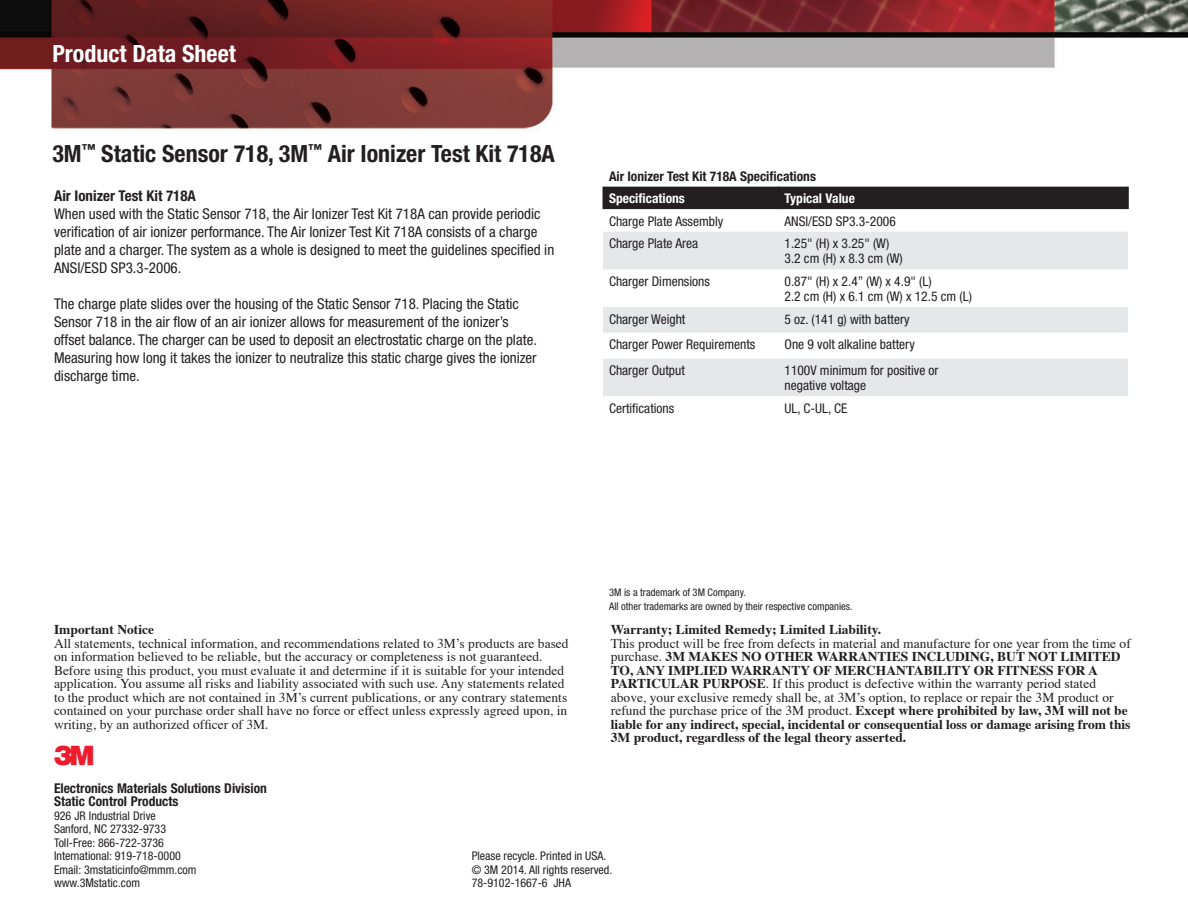
<style>
.page{position:relative;width:1188px;height:918px;background:#fff}
.page>*{position:absolute;margin:0;border:0;box-sizing:border-box;transform-origin:0 0}
.t1{font:27px "Logo 3 Mv 3 tt";color:#ee1b2d}
.t2{font:700 condensed 23.7px "Helvetica Neue";color:#231f20}
.t3{font:700 condensed 23.7px "Helvetica Neue";color:#fff}
.t4{font:condensed 14.85px/18px "Helvetica Neue";color:#231f20}
.t5{font:700 condensed 14.85px "Helvetica Neue";color:#231f20}
.t6{font:700 13.5px/13.5px "Times";color:#231f20}
.t7{font:13.5px/13.5px "Times";color:#231f20}
.t8{font:condensed 13.5px "Helvetica Neue";color:#231f20}
.t9{font:700 condensed 13.5px/13.5px "Helvetica Neue";color:#231f20}
.t10{font:condensed 13.35px/15px "Helvetica Neue";color:#231f20}
.t11{font:700 condensed 13.35px "Helvetica Neue";color:#231f20}
.t12{font:700 condensed 13.35px "Helvetica Neue";color:#fff}
.t13{font:condensed 12px/13.5px "Helvetica Neue";color:#231f20}
.t14{font:condensed 10.5px/13.8px "Helvetica Neue";color:#231f20}
.s1{font-weight:400}
</style>
<div class="page">
<img style="left:0;top:0;width:1188px;height:129px">
<svg style="left:603px;top:232px;width:525px;height:164px;fill:#e6e7e9"></svg>
<svg style="left:603px;top:333px;width:525px;height:25px"></svg>
<hr style="left:1127px;top:187px;width:2px;height:22px;background:#231f20">
<div style="left:603px;top:187px;width:524px;height:22px;background:#231f20"></div>
<h2 class="t3" style="left:52px;top:39px;width:185px">Product Data Sheet</h2>
<h2 class="t2" style="left:52px;top:139px;width:504px">3M<sup>™</sup> Static Sensor 718, 3M<sup>™</sup> Air Ionizer Test Kit 718A</h2>
<p class="t5" style="left:54px;top:187px;width:144px">Air Ionizer Test Kit 718A</p>
<p class="t4" style="left:54px;top:204px;width:502px">When used with the Static Sensor 718, the Air Ionizer Test Kit 718A can provide periodic verification of air ionizer performance. The Air Ionizer Test Kit 718A consists of a charge plate and a charger. The system as a whole is designed to meet the guidelines specified in ANSI/ESD SP3.3-2006.</p>
<p class="t4" style="left:54px;top:294px;width:484px">The charge plate slides over the housing of the Static Sensor 718. Placing the Static Sensor 718 in the air flow of an air ionizer allows for measurement of the ionizer’s offset balance. The charger can be used to deposit an electrostatic charge on the plate.<br>Measuring how long it takes the ionizer to neutralize this static charge gives the ionizer discharge time.</p>
<p class="t11" style="left:609px;top:168px;width:208px">Air Ionizer Test Kit 718A Specifications</p>
<p class="t12" style="left:609px;top:190px;width:77px">Specifications</p>
<p class="t12" style="left:785px;top:190px;width:72px">Typical Value</p>
<p class="t10" style="left:609px;top:213px;width:116px">Charge Plate Assembly</p>
<p class="t10" style="left:785px;top:213px;width:113px">ANSI/ESD SP3.3-2006</p>
<p class="t8" style="left:609px;top:236px;width:91px">Charge Plate Area</p>
<p class="t10" style="left:785px;top:236px;width:120px">1.25" (H) x 3.25" (W)<br>3.2 cm (H) x 8.3 cm (W)</p>
<p class="t10" style="left:609px;top:274px;width:102px">Charger Dimensions</p>
<p class="t10" style="left:785px;top:274px;width:189px">0.87" (H) x 2.4” (W) x 4.9" (L)<br>2.2 cm (H) x 6.1 cm (W) x 12.5 cm (L)</p>
<p class="t8" style="left:609px;top:311px;width:78px">Charger Weight</p>
<p class="t10" style="left:785px;top:311px;width:127px">5 oz. (141 g) with battery</p>
<p class="t8" style="left:609px;top:337px;width:148px">Charger Power Requirements</p>
<p class="t8" style="left:785px;top:337px;width:132px">One 9 volt alkaline battery</p>
<p class="t8" style="left:609px;top:363px;width:77px">Charger Output</p>
<p class="t10" style="left:785px;top:363px;width:156px">1100V minimum for positive or negative voltage</p>
<p class="t10" style="left:609px;top:400px;width:67px">Certifications</p>
<p class="t10" style="left:785px;top:400px;width:64px">UL, C-UL, CE</p>
<p class="t14" style="left:609px;top:585px;width:245px">3M is a trademark of 3M Company.<br>All other trademarks are owned by their respective companies.</p>
<p class="t6" style="left:54px;top:624px;width:102px">Important Notice</p>
<p class="t7" style="left:54px;top:637px;width:516px">All statements, technical information, and recommendations related to 3M’s products are based on information believed to be reliable, but the accuracy or completeness is not guaranteed.<br>Before using this product, you must evaluate it and determine if it is suitable for your intended application. You assume all risks and liability associated with such use. Any statements related to the product which are not contained in 3M’s current publications, or any contrary statements contained on your purchase order shall have no force or effect unless expressly agreed upon, in writing, by an authorized officer of 3M.</p>
<p class="t6" style="left:611px;top:624px;width:272px">Warranty; Limited Remedy; Limited Liability.</p>
<p class="t6" style="left:611px;top:637px;width:521px"><span class="s1">This product will be free from defects in material and manufacture for one year from the time of purchase.</span> 3M MAKES NO OTHER WARRANTIES INCLUDING, BUT NOT LIMITED TO, ANY IMPLIED WARRANTY OF MERCHANTABILITY OR FITNESS FOR A PARTICULAR PURPOSE<span class="s1">. If this product is defective within the warranty period stated above, your exclusive remedy shall be, at 3M’s option, to replace or repair the 3M product or refund the purchase price of the 3M product.</span> Except where prohibited by law, 3M will not be liable for any indirect, special, incidental or consequential loss or damage arising from this 3M product, regardless of the legal theory asserted.</p>
<h1 class="t1" style="left:54px;top:740px;width:41px">3</h1>
<p class="t9" style="left:54px;top:781px;width:214px">Electronics Materials Solutions Division<br>Static Control Products</p>
<p class="t13" style="left:54px;top:809px;width:144px">926 JR Industrial Drive<br>Sanford, NC 27332-9733<br>Toll-Free: 866-722-3736<br>International: 919-718-0000<br>Email: 3mstaticinfo@mmm.com www.3Mstatic.com</p>
<p class="t13" style="left:472px;top:849px;width:142px">Please recycle. Printed in USA. © 3M 2014. All rights reserved.<br>78-9102-1667-6 JHA</p>
</div>
